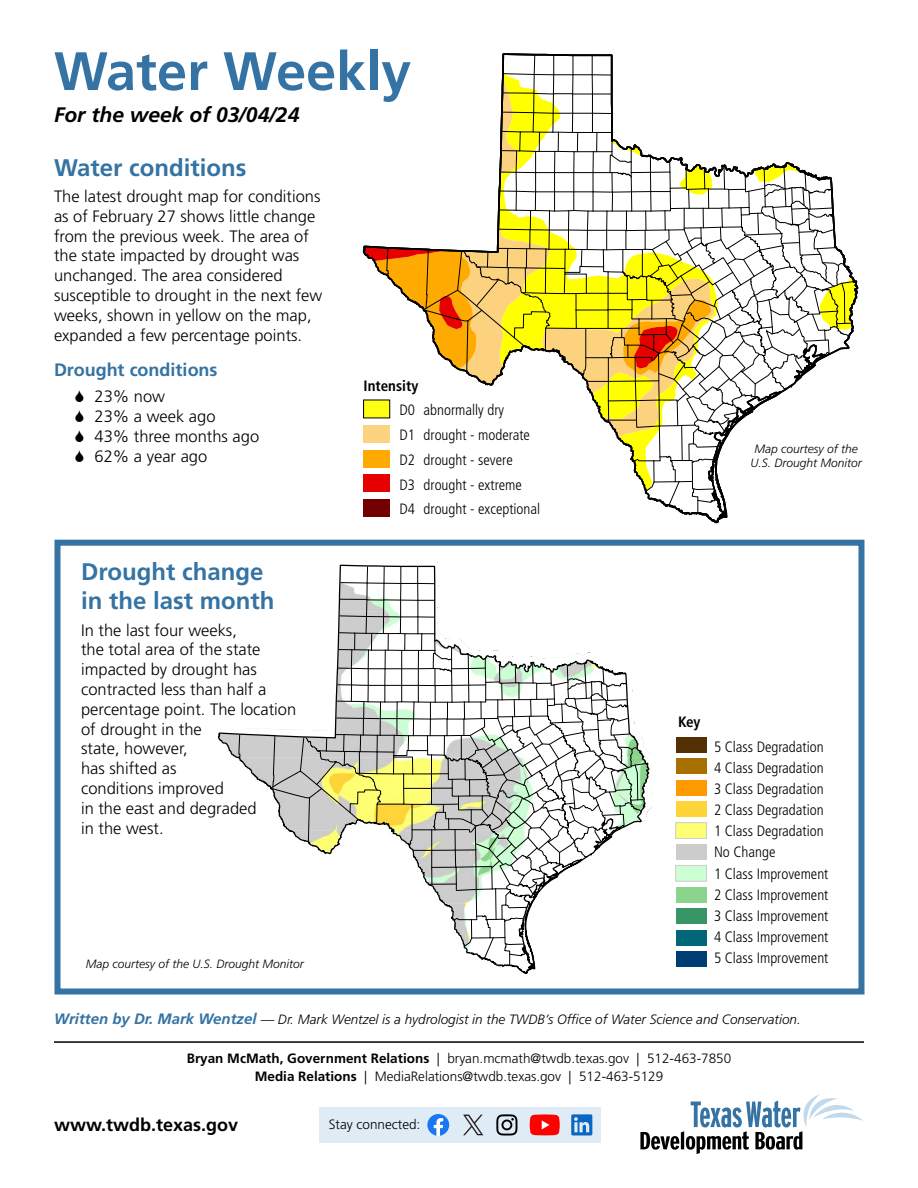
<style>
.page{position:relative;width:918px;height:1188px;background:#fff}
.page>*{position:absolute;margin:0;border:0;box-sizing:border-box;transform-origin:0 0}
.heading_1{font:700 54px "Frutiger LT Std";color:#3473a3}
.heading_2{font:700 24px/28.8px "Frutiger LT Std";color:#3473a3}
.heading_1_date_line{font:italic 700 21px "Frutiger LT Std";color:#000}
.contact_info{font:700 18px "Frutiger LT Std";color:#000}
.heading_3{font:700 18px "Frutiger LT Std";color:#3473a3}
.body{font:300 16.5px/19.8px "Frutiger LT Std";color:#000}
.heading_2-2{font:300 16.5px/19.8px "Frutiger LT Std";color:#000}
.t1{font:300 condensed 15px/21.1px "Frutiger LT Std";color:#000}
.t2{font:700 condensed 15px "Frutiger LT Std";color:#000}
.contact_info-2{font:300 13.5px/18px "Frutiger LT Std";color:#000;text-align:center}
.heading_4{font:italic 300 13.5px "Frutiger LT Std";color:#000}
.t3{font:italic 300 12px/14.4px "Frutiger LT Std";color:#000;text-align:center}
.s1{font-weight:700;font-size:15px;color:#3473a3}
.s2{font-weight:700}
</style>
<div class="page">
<div style="left:54px;top:540px;width:810px;height:454px;border:6px solid #3473a3"></div>
<div style="left:319px;top:1107px;width:282px;height:35px;background:#dfecf5"></div>
<svg style="left:730px;top:162px;width:129px;height:270px"></svg>
<svg style="left:362px;top:53px;width:368px;height:471px"></svg>
<div style="left:364px;top:400px;width:26px;height:18px;background:#ffff13"></div>
<div style="left:363px;top:400px;width:27px;height:18px;border:1px solid #000"></div>
<div style="left:364px;top:425px;width:26px;height:18px;background:#fcd37f"></div>
<div style="left:364px;top:450px;width:26px;height:18px;background:#fa0"></div>
<div style="left:364px;top:474px;width:26px;height:18px;background:#e60000"></div>
<div style="left:364px;top:499px;width:26px;height:18px;background:#730000"></div>
<svg style="left:218px;top:562px;width:434px;height:412px"></svg>
<div style="left:676px;top:737px;width:31px;height:16px;background:#543005"></div>
<div style="left:676px;top:780px;width:31px;height:16px;background:#f90"></div>
<div style="left:676px;top:822px;width:31px;height:17px;background:#ffff73;border:1px solid #ccc"></div>
<div style="left:676px;top:844px;width:31px;height:16px;background:#ccc"></div>
<div style="left:676px;top:865px;width:31px;height:16px;background:#ccffd4;border:1px solid #ccc"></div>
<div style="left:676px;top:887px;width:31px;height:16px;background:#8ad48c"></div>
<div style="left:676px;top:908px;width:31px;height:16px;background:#369666"></div>
<div style="left:676px;top:930px;width:31px;height:16px;background:#006678"></div>
<div style="left:676px;top:951px;width:31px;height:16px;background:#003d75"></div>
<div style="left:676px;top:801px;width:31px;height:16px;background:#ffd438"></div>
<div style="left:676px;top:759px;width:31px;height:15px;background:#a87000"></div>
<hr style="left:54px;top:1041px;width:810px;height:2px;background:#000">
<svg style="left:640px;top:1094px;width:223px;height:60px"></svg>
<svg style="left:427px;top:1114px;width:22px;height:22px"></svg>
<svg style="left:463px;top:1115px;width:20px;height:20px"></svg>
<svg style="left:496px;top:1114px;width:21px;height:22px"></svg>
<svg style="left:530px;top:1114px;width:30px;height:21px"></svg>
<svg style="left:571px;top:1114px;width:21px;height:21px"></svg>
<p class="heading_1" style="left:54px;top:40px;width:359px">Water Weekly</p>
<p class="heading_1_date_line" style="left:54px;top:102px;width:247px">For the week of 03/04/24</p>
<p class="heading_2" style="left:54px;top:153px;width:194px">Water conditions</p>
<p class="body" style="left:54px;top:187px;width:270px">The latest drought map for conditions as of February 27 shows little change from the previous week. The area of the state impacted by drought was unchanged. The area considered susceptible to drought in the next few weeks, shown in yellow on the map, expanded a few percentage points.</p>
<p class="heading_3" style="left:54px;top:359px;width:165px">Drought conditions</p>
<p class="body" style="left:94px;top:387px;width:72px">23% now</p>
<p class="body" style="left:94px;top:407px;width:123px">23% a week ago</p>
<p class="body" style="left:94px;top:427px;width:166px">43% three months ago</p>
<p class="body" style="left:94px;top:446px;width:114px">62% a year ago</p>
<p class="t2" style="left:364px;top:377px;width:56px">Intensity</p>
<p class="t1" style="left:400px;top:398px;width:142px;line-height:24.8px">D0 abnormally dry<br>D1 drought - moderate<br>D2 drought - severe<br>D3 drought - extreme<br>D4 drought - exceptional</p>
<p class="heading_2" style="left:81px;top:558px;width:195px">Drought change in the last month</p>
<p class="heading_2-2" style="left:81px;top:620px;width:217px">In the last four weeks,<br>the total area of the state impacted by drought has contracted less than half a percentage point. The location of drought in the<br>state, however,<br>has shifted as<br>conditions improved<br>in the east and degraded<br>in the west.</p>
<p class="t3" style="left:751px;top:442px;width:113px">Map courtesy of the<br>U.S. Drought Monitor</p>
<p class="t2" style="left:678px;top:713px;width:24px">Key</p>
<p class="t1" style="left:714px;top:736px;width:116px">5 Class Degradation<br>4 Class Degradation<br>3 Class Degradation<br>2 Class Degradation<br>1 Class Degradation<br>No Change<br>1 Class Improvement<br>2 Class Improvement<br>3 Class Improvement<br>4 Class Improvement</p>
<p class="t3" style="left:86px;top:956px;width:220px">Map courtesy of the U.S. Drought Monitor</p>
<p class="t1" style="left:714px;top:947px;width:116px">5 Class Improvement</p>
<p class="heading_4" style="left:54px;top:1011px;width:748px"><span class="s1">Written by Dr. Mark Wentzel</span> — Dr. Mark Wentzel is a hydrologist in the TWDB’s Office of Water Science and Conservation.</p>
<p class="contact_info-2" style="left:187px;top:1050px;width:546px"><span class="s2">Bryan McMath, Government Relations</span> | bryan.mcmath@twdb.texas.gov | 512-463-7850<br><span class="s2">Media Relations</span> | MediaRelations@twdb.texas.gov | 512-463-5129</p>
<p class="contact_info" style="left:54px;top:1114px;width:186px">www.twdb.texas.gov</p>
<p class="contact_info-2" style="left:329px;top:1116px;width:93px">Stay connected:</p>
</div>
